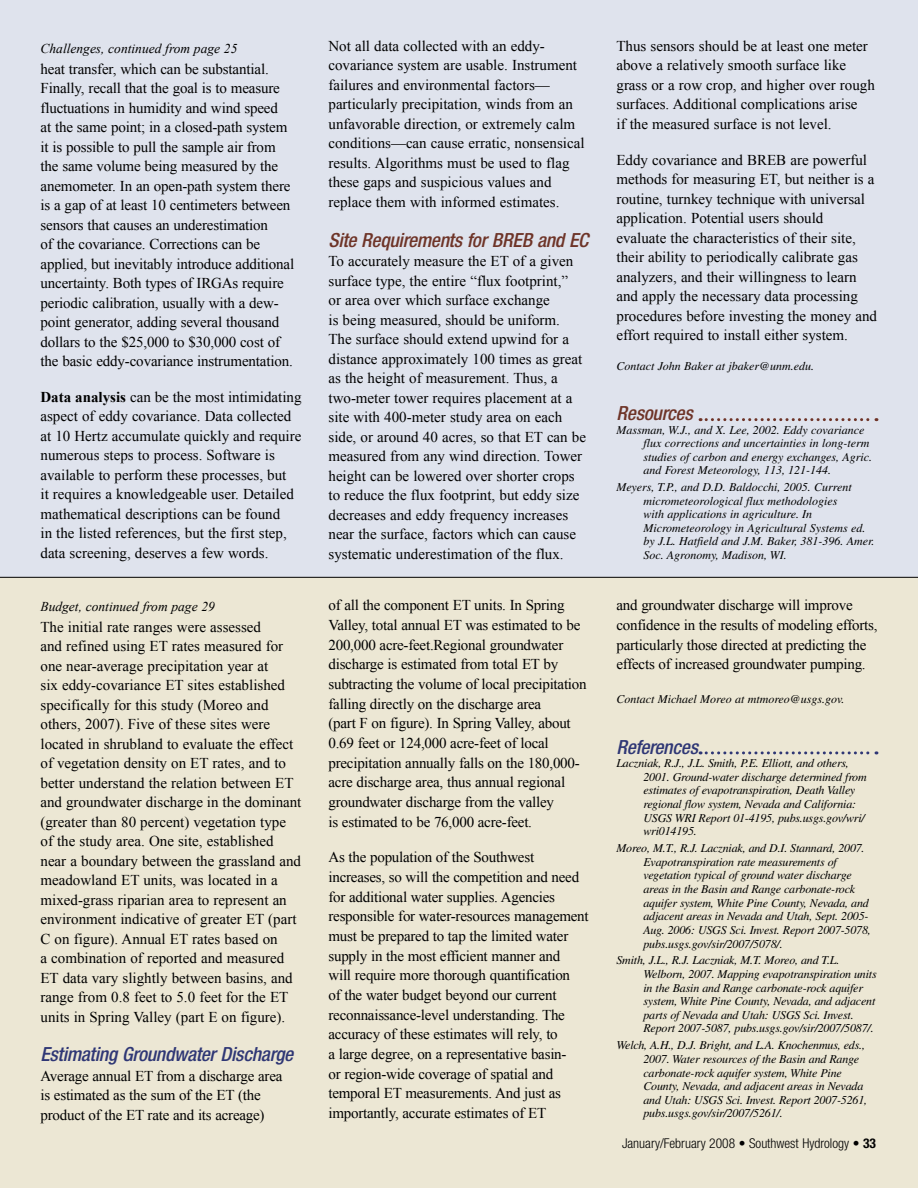
<style>
.page{position:relative;width:918px;height:1188px;background:#fff}
.page>*{position:absolute;margin:0;border:0;box-sizing:border-box;transform-origin:0 0}
.t1{font:italic 500 condensed 19.5px "Helvetica Neue LT";letter-spacing:-.015em;color:#2f3775}
.t2{font:italic 500 condensed 19.5px "Helvetica Neue LT";letter-spacing:-.01em;color:#6e3428}
.t3{font:15px/19.5px "Times New Roman";color:#000}
.t4{font:italic 13.5px "Times New Roman";color:#000}
.t5{font:300 condensed 13.5px "Helvetica Neue LT";color:#000}
.t6{font:italic 12px/13.6px "Times";letter-spacing:-.015em;color:#000}
.s1{font-weight:700}
</style>
<div class="page">
<div style="left:0;top:0;width:918px;height:579px;background:#dfe3ed"></div>
<div style="left:0;top:577px;width:918px;height:611px;background:#ece7d4"></div>
<hr style="left:0;top:577px;width:918px;height:1px;background:#000">
<svg style="left:700px;top:418px;width:177px;height:3px"></svg>
<svg style="left:700px;top:751px;width:177px;height:3px"></svg>
<p class="t4" style="left:40px;top:39px;width:198px">Challenges, continued from page 25</p>
<p class="t3" style="left:40px;top:59px;width:255px">heat transfer, which can be substantial.<br>Finally, recall that the goal is to measure fluctuations in humidity and wind speed<br>at the same point; in a closed-path system it is possible to pull the sample air from the same volume being measured by the anemometer. In an open-path system there is a gap of at least 10 centimeters between sensors that causes an underestimation<br>of the covariance. Corrections can be applied, but inevitably introduce additional uncertainty. Both types of IRGAs require periodic calibration, usually with a dew&shy;point generator, adding several thousand dollars to the $25,000 to $30,000 cost of the basic eddy-covariance instrumentation.</p>
<p class="t3" style="left:40px;top:387px;width:263px"><span class="s1">Data analysis</span> can be the most intimidating aspect of eddy covariance. Data collected at 10 Hertz accumulate quickly and require numerous steps to process. Software is available to perform these processes, but<br>it requires a knowledgeable user. Detailed mathematical descriptions can be found<br>in the listed references, but the first step, data screening, deserves a few words.</p>
<p class="t4" style="left:40px;top:597px;width:176px">Budget, continued from page 29</p>
<p class="t3" style="left:40px;top:617px;width:263px">The initial rate ranges were assessed<br>and refined using ET rates measured for one near-average precipitation year at<br>six eddy-covariance ET sites established specifically for this study (Moreo and others, 2007). Five of these sites were located in shrubland to evaluate the effect of vegetation density on ET rates, and to better understand the relation between ET and groundwater discharge in the dominant (greater than 80 percent) vegetation type of the study area. One site, established near a boundary between the grassland and meadowland ET units, was located in a mixed-grass riparian area to represent an environment indicative of greater ET (part C on figure). Annual ET rates based on<br>a combination of reported and measured ET data vary slightly between basins, and range from 0.8 feet to 5.0 feet for the ET units in Spring Valley (part E on figure).</p>
<h1 class="t1" style="left:40px;top:1043px;width:254px">Estimating Groundwater Discharge</h1>
<p class="t3" style="left:40px;top:1066px;width:243px">Average annual ET from a discharge area is estimated as the sum of the ET (the product of the ET rate and its acreage)</p>
<p class="t3" style="left:328px;top:36px;width:258px">Not all data collected with an eddy&shy;covariance system are usable. Instrument failures and environmental factors— particularly precipitation, winds from an unfavorable direction, or extremely calm conditions—can cause erratic, nonsensical results. Algorithms must be used to flag these gaps and suspicious values and replace them with informed estimates.</p>
<h1 class="t2" style="left:328px;top:228px;width:261px">Site Requirements for BREB and EC</h1>
<p class="t3" style="left:328px;top:251px;width:259px">To accurately measure the ET of a given surface type, the entire “flux footprint,”<br>or area over which surface exchange<br>is being measured, should be uniform.<br>The surface should extend upwind for a distance approximately 100 times as great as the height of measurement. Thus, a two-meter tower requires placement at a site with 400-meter study area on each side, or around 40 acres, so that ET can be measured from any wind direction. Tower height can be lowered over shorter crops to reduce the flux footprint, but eddy size decreases and eddy frequency increases near the surface, factors which can cause systematic underestimation of the flux.</p>
<p class="t3" style="left:328px;top:595px;width:260px">of all the component ET units. In Spring Valley, total annual ET was estimated to be 200,000 acre-feet.Regional groundwater discharge is estimated from total ET by subtracting the volume of local precipitation falling directly on the discharge area<br>(part F on figure). In Spring Valley, about 0.69 feet or 124,000 acre-feet of local precipitation annually falls on the 180,000- acre discharge area, thus annual regional groundwater discharge from the valley<br>is estimated to be 76,000 acre-feet.</p>
<p class="t3" style="left:328px;top:847px;width:262px">As the population of the Southwest increases, so will the competition and need for additional water supplies. Agencies responsible for water-resources management must be prepared to tap the limited water supply in the most efficient manner and<br>will require more thorough quantification<br>of the water budget beyond our current reconnaissance-level understanding. The accuracy of these estimates will rely, to<br>a large degree, on a representative basin-<br>or region-wide coverage of spatial and temporal ET measurements. And just as importantly, accurate estimates of ET</p>
<p class="t3" style="left:616px;top:36px;width:260px">Thus sensors should be at least one meter above a relatively smooth surface like grass or a row crop, and higher over rough surfaces. Additional complications arise<br>if the measured surface is not level.</p>
<p class="t3" style="left:616px;top:150px;width:262px">Eddy covariance and BREB are powerful methods for measuring ET, but neither is a routine, turnkey technique with universal application. Potential users should evaluate the characteristics of their site, their ability to periodically calibrate gas analyzers, and their willingness to learn and apply the necessary data processing procedures before investing the money and effort required to install either system.</p>
<p class="t6" style="left:616px;top:359px;width:199px">Contact John Baker at jbaker@unm.edu.</p>
<h1 class="t2" style="left:616px;top:402px;width:78px">Resources</h1>
<p class="t6" style="left:644px;top:423px;width:230px;text-indent:-27px">Massman, W.J., and X. Lee, 2002. Eddy covariance flux corrections and uncertainties in long-term studies of carbon and energy exchanges, Agric. and Forest Meteorology, 113, 121-144.</p>
<p class="t6" style="left:644px;top:480px;width:232px;text-indent:-27px">Meyers, T.P., and D.D. Baldocchi, 2005. Current micrometeorological flux methodologies<br>with applications in agriculture. In Micrometeorology in Agricultural Systems ed. by J.L. Hatfield and J.M. Baker, 381-396. Amer.<br>Soc. Agronomy, Madison, WI.</p>
<p class="t3" style="left:616px;top:595px;width:263px">and groundwater discharge will improve confidence in the results of modeling efforts, particularly those directed at predicting the effects of increased groundwater pumping.</p>
<p class="t6" style="left:616px;top:692px;width:230px">Contact Michael Moreo at mtmoreo@usgs.gov.</p>
<h1 class="t1" style="left:616px;top:735px;width:83px">References</h1>
<p class="t6" style="left:644px;top:756px;width:225px;text-indent:-27px">Laczniak, R.J., J.L. Smith, P.E. Elliott, and others, 2001. Ground-water discharge determined from estimates of evapotranspiration, Death Valley regional flow system, Nevada and California:<br>USGS WRI Report 01-4195, pubs.usgs.gov/wri/ wri014195.</p>
<p class="t6" style="left:644px;top:841px;width:229px;text-indent:-27px">Moreo, M.T., R.J. Laczniak, and D.I. Stannard, 2007.<br>Evapotranspiration rate measurements of vegetation typical of ground water discharge areas in the Basin and Range carbonate-rock aquifer system, White Pine County, Nevada, and adjacent areas in Nevada and Utah, Sept. 2005- Aug. 2006: USGS Sci. Invest. Report 2007-5078, pubs.usgs.gov/sir/2007/5078/.</p>
<p class="t6" style="left:644px;top:954px;width:235px;text-indent:-27px">Smith, J.L., R.J. Laczniak, M.T. Moreo, and T.L.<br>Welborn, 2007. Mapping evapotranspiration units in the Basin and Range carbonate-rock aquifer system, White Pine County, Nevada, and adjacent parts of Nevada and Utah: USGS Sci. Invest.<br>Report 2007-5087, pubs.usgs.gov/sir/2007/5087/.</p>
<p class="t6" style="left:644px;top:1039px;width:225px;text-indent:-27px">Welch, A.H., D.J. Bright, and L.A. Knochenmus, eds., 2007. Water resources of the Basin and Range carbonate-rock aquifer system, White Pine County, Nevada, and adjacent areas in Nevada and Utah: USGS Sci. Invest. Report 2007-5261, pubs.usgs.gov/sir/2007/5261/.</p>
<p class="t5" style="left:622px;top:1135px;width:255px">January/February 2008 • Southwest Hydrology • <span class="s1">33</span></p>
</div>
